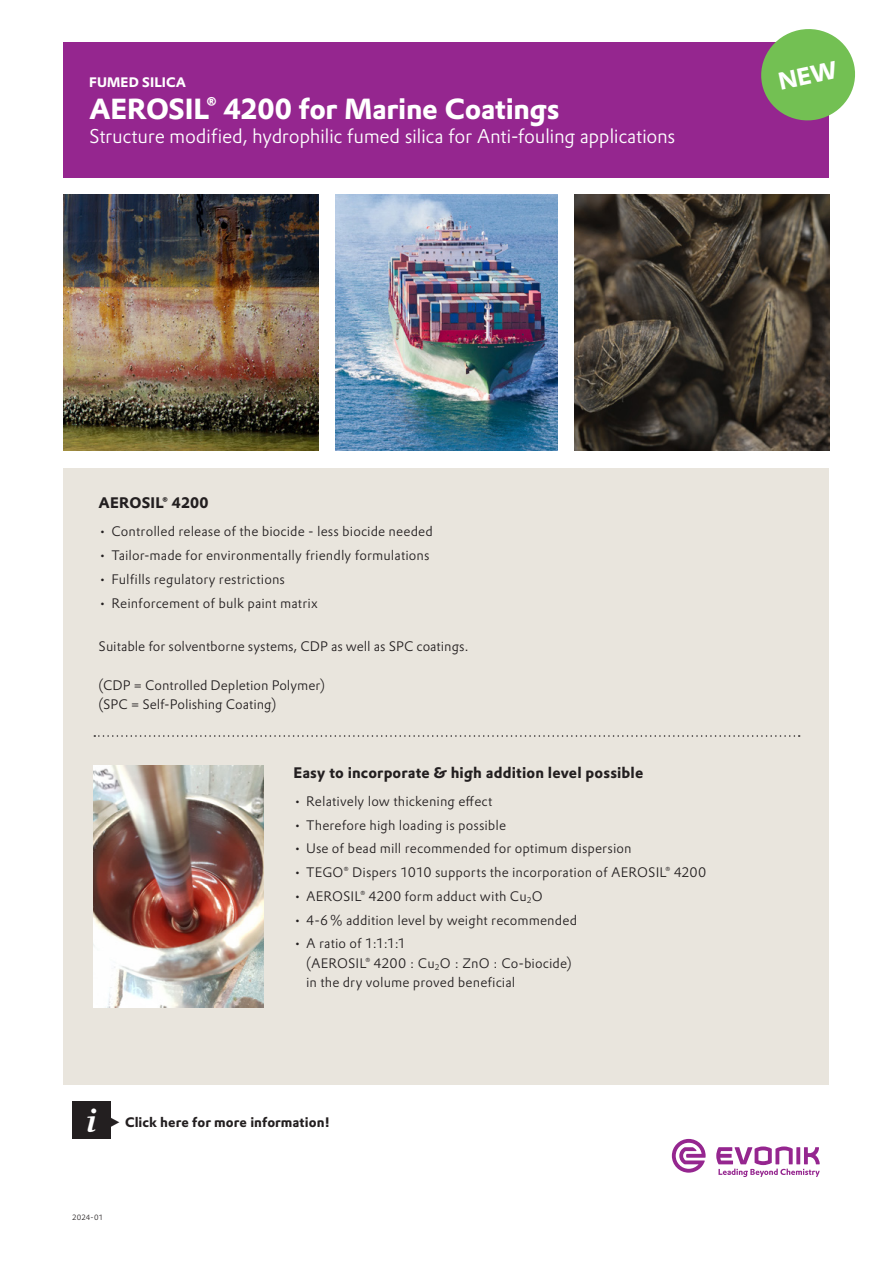
<style>
.page{position:relative;width:893px;height:1263px;background:#fff}
.page>*{position:absolute;margin:0;border:0;box-sizing:border-box;transform-origin:0 0}
.t1{font:700 28.5px "Evonik Prokyon";letter-spacing:-.01em;color:#fff}
.t2{font:300 19.5px "Evonik Prokyon";letter-spacing:-.02em;color:#fff}
.t3{font:700 15px "Evonik Prokyon";letter-spacing:.01em;color:#231f20}
.t4{font:300 13.5px/19.5px "Evonik Prokyon";letter-spacing:.005em;color:#231f20}
.t5{font:700 13.5px "Evonik Prokyon";letter-spacing:.005em;color:#231f20}
.t6{font:700 13.5px "Evonik Prokyon";letter-spacing:.01em;color:#fff}
.t7{font:300 7.5px "Evonik Prokyon";letter-spacing:.01em;color:#231f20}
.s1{font-family:"Evonik Antares";font-weight:500;font-style:italic;font-size:33px;color:#fff}
.s2{font-size:21.45px}
</style>
<div class="page">
<svg style="left:716px;top:1146px;width:104px;height:31px"></svg>
<svg style="left:672px;top:1139px;width:34px;height:34px"></svg>
<div style="left:64px;top:468px;width:765px;height:616px;background:#e9e5dd"></div>
<img style="left:574px;top:195px;width:255px;height:256px">
<div style="left:64px;top:43px;width:765px;height:135px;background:#95268f"></div>
<div style="left:72px;top:1101px;width:39px;height:38px;background:#231f20"></div>
<img style="left:336px;top:195px;width:221px;height:256px">
<img style="left:64px;top:195px;width:255px;height:256px">
<svg style="left:94px;top:735px;width:706px;height:2px"></svg>
<img style="left:94px;top:765px;width:170px;height:243px">
<svg style="left:757px;top:29px;width:98px;height:92px"></svg>
<p class="t6" style="left:89px;top:71px;width:98px">FUMED SILICA</p>
<h1 class="t1" style="left:89px;top:85px;width:472px">AEROSIL<sup>®</sup> 4200 for Marine Coatings</h1>
<h2 class="t2" style="left:89px;top:121px;width:587px">Structure modified, hydrophilic fumed silica for Anti-fouling applications</h2>
<p class="t3" style="left:99px;top:491px;width:112px">AEROSIL<sup>®</sup> 4200</p>
<p class="t4" style="left:99px;top:521px;width:336px">• Controlled release of the biocide - less biocide needed</p>
<p class="t4" style="left:99px;top:545px;width:332px">• Tailor-made for environmentally friendly formulations</p>
<p class="t4" style="left:99px;top:568px;width:188px">• Fulfills regulatory restrictions</p>
<p class="t4" style="left:99px;top:592px;width:221px">• Reinforcement of bulk paint matrix</p>
<p class="t4" style="left:99px;top:635px;width:371px">Suitable for solventborne systems, CDP as well as SPC coatings.</p>
<p class="t4" style="left:99px;top:674px;width:228px">(CDP = Controlled Depletion Polymer) (SPC = Self-Polishing Coating)</p>
<p class="t3" style="left:293px;top:760px;width:352px">Easy to incorporate &amp; high addition level possible</p>
<p class="t4" style="left:293px;top:790px;width:201px">• Relatively low thickening effect</p>
<p class="t4" style="left:293px;top:814px;width:214px">• Therefore high loading is possible</p>
<p class="t4" style="left:293px;top:838px;width:340px">• Use of bead mill recommended for optimum dispersion</p>
<p class="t4" style="left:293px;top:862px;width:414px">• TEGO<sup>®</sup> Dispers 1010 supports the incorporation of AEROSIL<sup>®</sup> 4200</p>
<p class="t4" style="left:293px;top:885px;width:251px">• AEROSIL<sup>®</sup> 4200 form adduct with Cu<sub>2</sub>O</p>
<p class="t4" style="left:293px;top:909px;width:285px">• 4-6% addition level by weight recommended</p>
<p class="t4" style="left:306px;top:933px;width:267px;text-indent:-13px">• A ratio of 1:1:1:1<br>(AEROSIL<sup>®</sup> 4200 : Cu<sub>2</sub>O : ZnO : Co-biocide) in the dry volume proved beneficial</p>
<p class="t5" style="left:87px;top:1111px;width:245px"><span class="s1">i</span> <span class="s2">▸</span> Click here for more information!</p>
<p class="t7" style="left:72px;top:1212px;width:32px">2024-01</p>
</div>
